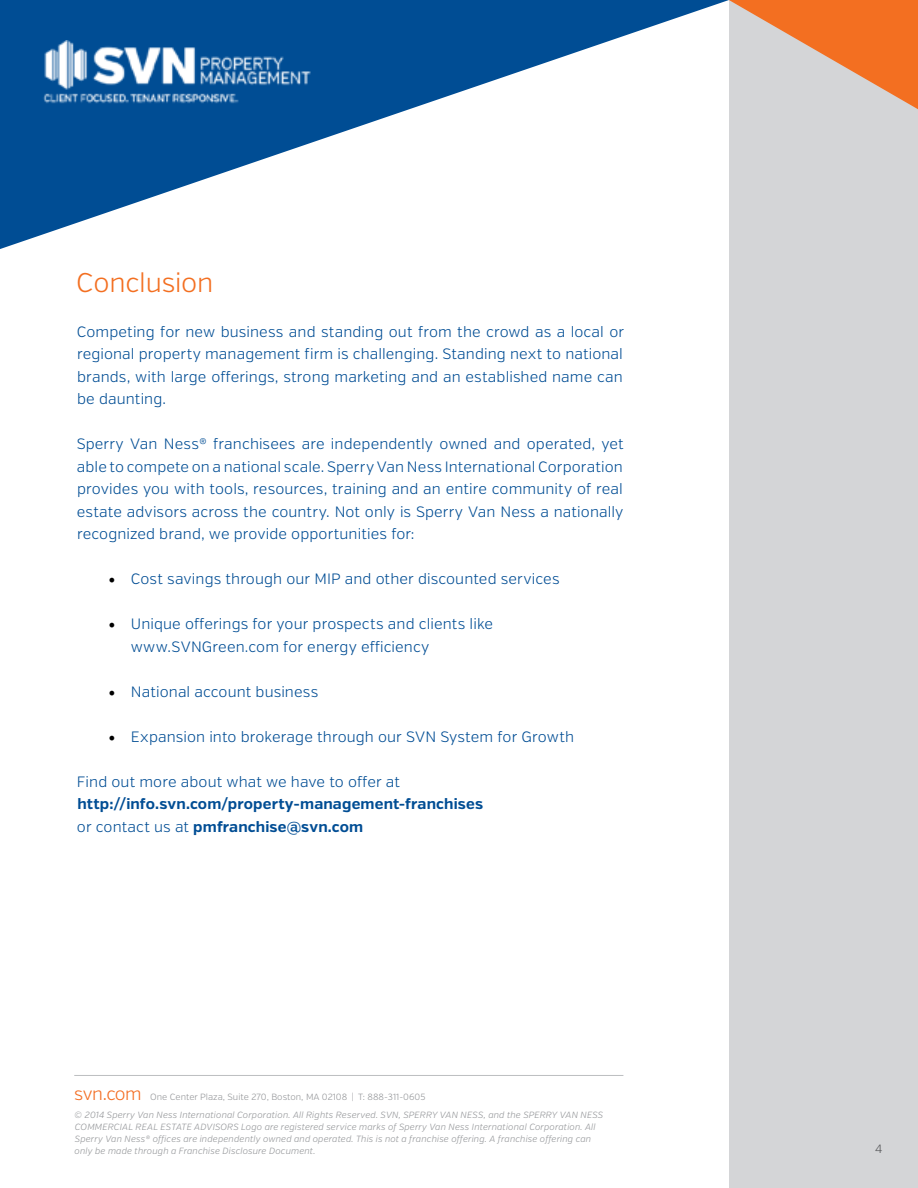
<style>
.page{position:relative;width:918px;height:1188px;background:#fff}
.page>*{position:absolute;margin:0;border:0;box-sizing:border-box;transform-origin:0 0}
.t1{font:300 27px "Verb";letter-spacing:-.01em;color:#f36f21}
.t2{font:300 15px/22.5px "Verb";letter-spacing:.005em;color:#004d94;text-align:justify}
.t3{font:700 15px/22.5px "Verb";letter-spacing:.01em;color:#004d94}
.t4{font:300 12px "Verb";color:#58595b}
.t5{font:italic 300 9px/12px "Verb";letter-spacing:.015em;color:#939598}
.s1{font-family:"Minion Pro";font-weight:400;font-size:18px;color:#000}
.s2{font-weight:300}
.s3{font-style:normal;font-size:18px;color:#f36c21}
.s4{font-style:normal}
</style>
<div class="page">
<div style="left:729px;top:0;width:189px;height:1188px;background:#d4d5d7"></div>
<svg style="left:729px;top:0;width:189px;height:110px"></svg>
<svg style="left:0;top:0;width:729px;height:249px"></svg>
<img style="left:40px;top:40px;width:275px;height:65px">
<hr style="left:74px;top:1075px;width:549px;height:1px;background:#bcbec0">
<h1 class="t1" style="left:76px;top:266px;width:139px">Conclusion</h1>
<p class="t2" style="left:77px;top:320px;width:549px">Competing for new business and standing out from the crowd as a local or regional property management firm is challenging. Standing next to national brands, with large offerings, strong marketing and an established name can be daunting.</p>
<p class="t2" style="left:77px;top:433px;width:549px">Sperry Van Ness® franchisees are independently owned and operated, yet able to compete on a national scale. Sperry Van Ness International Corporation provides you with tools, resources, training and an entire community of real estate advisors across the country. Not only is Sperry Van Ness a nationally recognized brand, we provide opportunities for:</p>
<p class="t2" style="left:108px;top:568px;width:453px"><span class="s1">•</span> Cost savings through our MIP and other discounted services</p>
<p class="t2" style="left:131px;top:613px;width:364px;text-indent:-22px"><span class="s1">•</span> Unique offerings for your prospects and clients like www.SVNGreen.com for energy efficiency</p>
<p class="t2" style="left:108px;top:680px;width:211px"><span class="s1">•</span> National account business</p>
<p class="t2" style="left:108px;top:725px;width:467px"><span class="s1">•</span> Expansion into brokerage through our SVN System for Growth</p>
<p class="t2" style="left:77px;top:770px;width:325px">Find out more about what we have to offer at</p>
<p class="t3" style="left:77px;top:793px;width:408px">http://info.svn.com/property-management-franchises <span class="s2">or contact us at</span> pmfranchise@svn.com</p>
<p class="t5" style="left:74px;top:1087px;width:531px;line-height:18.8px"><span class="s3">svn.com</span> <span class="s4">One Center Plaza, Suite 270, Boston, MA 02108 | T: 888-311-0605<br></span>© 2014 Sperry Van Ness International Corporation. All Rights Reserved. SVN, SPERRY VAN NESS, and the SPERRY VAN NESS</p>
<p class="t5" style="left:75px;top:1121px;width:523px">COMMERCIAL REAL ESTATE ADVISORS Logo are registered service marks of Sperry Van Ness International Corporation. All<br>Sperry Van Ness® offices are independently owned and operated. This is not a franchise offering. A franchise offering can only be made through a Franchise Disclosure Document.</p>
<p class="t4" style="left:875px;top:1141px;width:9px">4</p>
</div>
